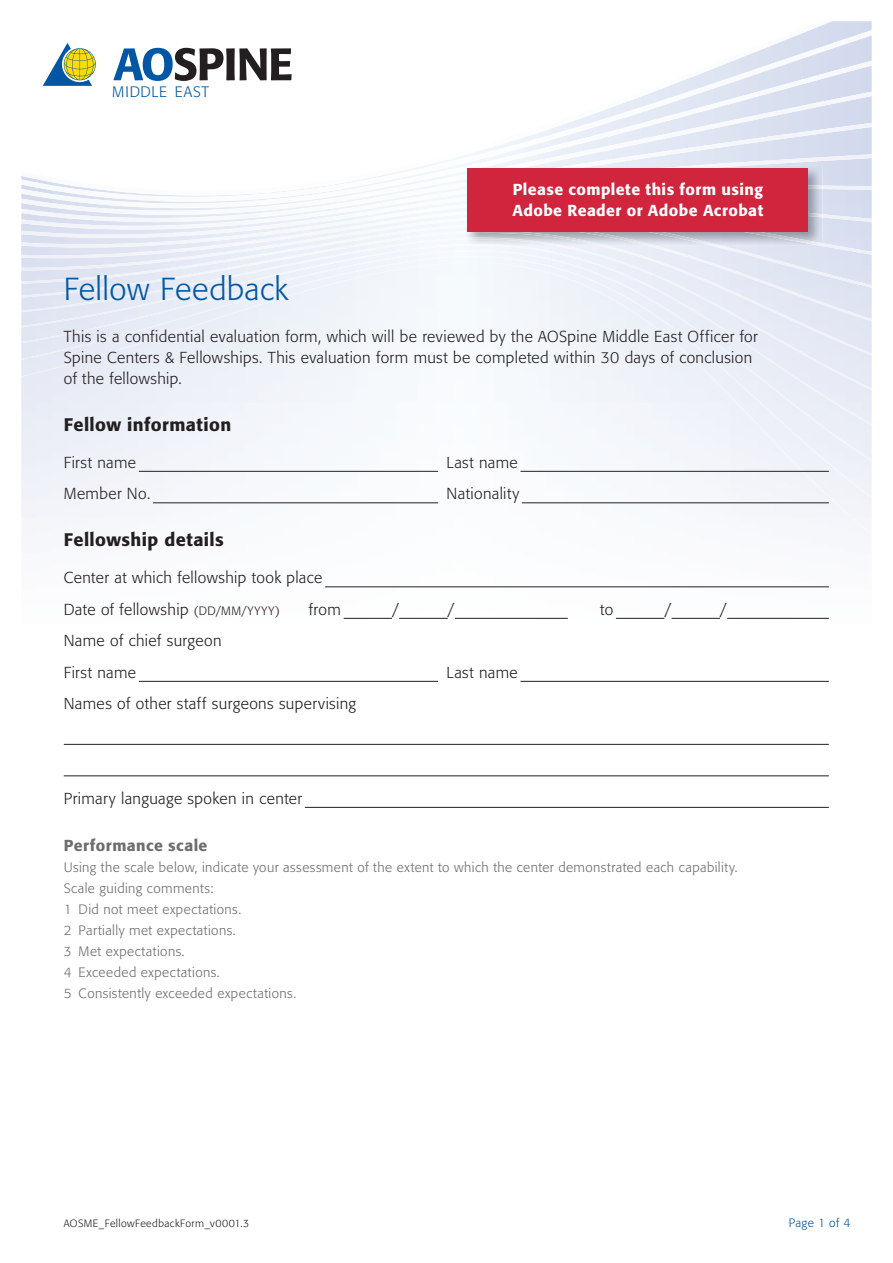
<style>
.page{position:relative;width:893px;height:1263px;background:#fff}
.page>*{position:absolute;margin:0;border:0;box-sizing:border-box;transform-origin:0 0}
.t1{font:300 31.5px "Formata BQ";letter-spacing:.015em;color:#0157a3}
.t2{font:500 18px "Formata BQ";letter-spacing:.02em;color:#231f20}
.t3{font:300 15.75px/21px "Formata BQ";letter-spacing:.025em;color:#231f20}
.t4{font:500 15.75px/21px "Formata BQ";letter-spacing:.03em;color:#fff}
.t5{font:500 15.75px "Formata BQ";letter-spacing:.03em;color:#6c6d70}
.t6{font:300 15px "Formata BQ";letter-spacing:.065em;color:#0157a3}
.t7{font:300 13.5px/21px "Formata BQ";letter-spacing:.03em;color:#6c6d70}
.t8{font:300 12px "Formata BQ";letter-spacing:.03em;color:#0157a3}
.t9{font:300 10.5px "Formata BQ";letter-spacing:.04em;color:#231f20}
.s1{font-size:12px}
</style>
<div class="page">
<img style="left:749px;top:30px;width:123px;height:25px">
<svg style="left:734px;top:55px;width:138px;height:6px"></svg>
<img style="left:42px;top:61px;width:830px;height:26px">
<svg style="left:654px;top:87px;width:218px;height:5px"></svg>
<img style="left:578px;top:92px;width:294px;height:28px">
<svg style="left:569px;top:120px;width:303px;height:3px"></svg>
<img style="left:475px;top:123px;width:397px;height:30px">
<svg style="left:471px;top:153px;width:401px;height:1px"></svg>
<img style="left:21px;top:154px;width:851px;height:32px">
<svg style="left:21px;top:186px;width:851px;height:18px"></svg>
<img style="left:21px;top:204px;width:851px;height:7px">
<img style="left:21px;top:211px;width:851px;height:7px">
<img style="left:21px;top:225px;width:851px;height:70px">
<svg style="left:218px;top:295px;width:654px;height:15px;fill:#e5e9f5"></svg>
<svg style="left:253px;top:310px;width:619px;height:16px;fill:#f0f4f9"></svg>
<svg style="left:253px;top:326px;width:619px;height:16px;fill:#f0f4f9"></svg>
<img style="left:734px;top:334px;width:68px;height:8px">
<img style="left:21px;top:289px;width:197px;height:15px">
<img style="left:658px;top:289px;width:76px;height:13px">
<img style="left:207px;top:244px;width:452px;height:46px">
<svg style="left:21px;top:342px;width:851px;height:17px;fill:#f0f4f9"></svg>
<img style="left:760px;top:355px;width:41px;height:4px">
<img style="left:21px;top:302px;width:182px;height:41px">
<img style="left:654px;top:302px;width:80px;height:54px">
<img style="left:194px;top:250px;width:464px;height:53px">
<svg style="left:111px;top:359px;width:761px;height:17px;fill:#f0f3f9"></svg>
<img style="left:21px;top:347px;width:54px;height:5px">
<img style="left:713px;top:352px;width:47px;height:24px">
<img style="left:74px;top:304px;width:158px;height:44px">
<div style="left:637px;top:304px;width:69px;height:49px;background:#eaeff7"></div>
<img style="left:225px;top:256px;width:416px;height:49px">
<svg style="left:21px;top:376px;width:851px;height:153px;fill:#f4f7fb"></svg>
<div style="left:818px;top:486px;width:54px;height:43px;background:#f2f4f9"></div>
<div style="left:765px;top:432px;width:54px;height:56px;background:#eff2f8"></div>
<div style="left:712px;top:377px;width:54px;height:57px;background:#edf0f8"></div>
<div style="left:21px;top:352px;width:90px;height:25px;background:#e7eaf5"></div>
<div style="left:658px;top:330px;width:55px;height:49px;background:#ecf0f7"></div>
<div style="left:106px;top:307px;width:147px;height:46px;background:#e9edf6"></div>
<div style="left:606px;top:295px;width:54px;height:36px;background:#ecf0f8"></div>
<div style="left:248px;top:262px;width:359px;height:46px;background:#f2f5fb"></div>
<img style="left:465px;top:166px;width:278px;height:18px">
<img style="left:465px;top:184px;width:357px;height:14px">
<img style="left:465px;top:198px;width:357px;height:10px">
<img style="left:465px;top:208px;width:357px;height:38px">
<img style="left:465px;top:216px;width:257px;height:30px">
<img style="left:465px;top:224px;width:191px;height:22px">
<img style="left:465px;top:231px;width:143px;height:15px">
<img style="left:465px;top:238px;width:99px;height:8px">
<img style="left:465px;top:244px;width:49px;height:2px">
<div style="left:468px;top:168px;width:340px;height:63px;background:#d0253c"></div>
<svg style="left:113px;top:48px;width:179px;height:33px"></svg>
<svg style="left:43px;top:43px;width:53px;height:43px"></svg>
<hr style="left:139px;top:471px;width:299px;height:1px;background:#231f20">
<hr style="left:520px;top:471px;width:309px;height:1px;background:#231f20">
<hr style="left:153px;top:502px;width:285px;height:1px;background:#231f20">
<hr style="left:522px;top:502px;width:307px;height:1px;background:#231f20">
<hr style="left:325px;top:586px;width:504px;height:1px;background:#231f20">
<hr style="left:344px;top:618px;width:48px;height:1px;background:#231f20">
<hr style="left:399px;top:618px;width:49px;height:1px;background:#231f20">
<hr style="left:455px;top:618px;width:113px;height:1px;background:#231f20">
<hr style="left:616px;top:618px;width:48px;height:1px;background:#231f20">
<hr style="left:672px;top:618px;width:48px;height:1px;background:#231f20">
<hr style="left:727px;top:618px;width:102px;height:1px;background:#231f20">
<hr style="left:139px;top:681px;width:299px;height:1px;background:#231f20">
<hr style="left:520px;top:681px;width:309px;height:1px;background:#231f20">
<hr style="left:64px;top:744px;width:765px;height:1px;background:#231f20">
<hr style="left:64px;top:775px;width:765px;height:1px;background:#231f20">
<hr style="left:305px;top:807px;width:524px;height:1px;background:#231f20">
<p class="t6" style="left:112px;top:83px;width:98px">MIDDLE EAST</p>
<p class="t4" style="left:512px;top:178px;width:252px">Please complete this form using adobe reader or adobe acrobat</p>
<h1 class="t1" style="left:64px;top:270px;width:226px">Fellow Feedback</h1>
<p class="t3" style="left:64px;top:326px;width:695px">This is a confidential evaluation form, which will be reviewed by the AOSpine Middle East Officer for<br>Spine Centers &amp; Fellowships. This evaluation form must be completed within 30 days of conclusion of the fellowship.</p>
<p class="t2" style="left:64px;top:413px;width:169px">fellow information</p>
<p class="t3" style="left:64px;top:452px;width:74px">First name</p>
<p class="t3" style="left:446px;top:452px;width:73px">Last name</p>
<p class="t3" style="left:64px;top:483px;width:88px">Member No.</p>
<p class="t3" style="left:446px;top:483px;width:74px">Nationality</p>
<p class="t2" style="left:64px;top:529px;width:162px">fellowship details</p>
<p class="t3" style="left:64px;top:562px;width:260px;line-height:31.5px">Center at which fellowship took place<br>Date of fellowship <span class="s1">(DD/MM/YYYY)</span></p>
<p class="t3" style="left:309px;top:599px;width:34px">from</p>
<p class="t3" style="left:392px;top:599px;width:8px">/</p>
<p class="t3" style="left:448px;top:599px;width:8px">/</p>
<p class="t3" style="left:600px;top:599px;width:15px">to</p>
<p class="t3" style="left:664px;top:599px;width:8px">/</p>
<p class="t3" style="left:720px;top:599px;width:8px">/</p>
<p class="t3" style="left:64px;top:625px;width:159px;line-height:31.5px">Name of chief surgeon<br>First name</p>
<p class="t3" style="left:64px;top:693px;width:294px">Names of other staff surgeons supervising</p>
<p class="t3" style="left:446px;top:662px;width:73px">Last name</p>
<p class="t3" style="left:64px;top:788px;width:240px">Primary language spoken in center</p>
<p class="t5" style="left:64px;top:836px;width:145px">Performance scale</p>
<p class="t7" style="left:64px;top:857px;width:675px">Using the scale below, indicate your assessment of the extent to which the center demonstrated each capability.<br>Scale guiding comments:<br>1 Did not meet expectations.<br>2 Partially met expectations.<br>3 Met expectations.<br>4 Exceeded expectations.<br>5 Consistently exceeded expectations.</p>
<p class="t9" style="left:64px;top:1217px;width:187px">AOSME_FellowFeedbackForm_v0001.3</p>
<p class="t8" style="left:789px;top:1216px;width:63px">Page 1 of 4</p>
</div>
